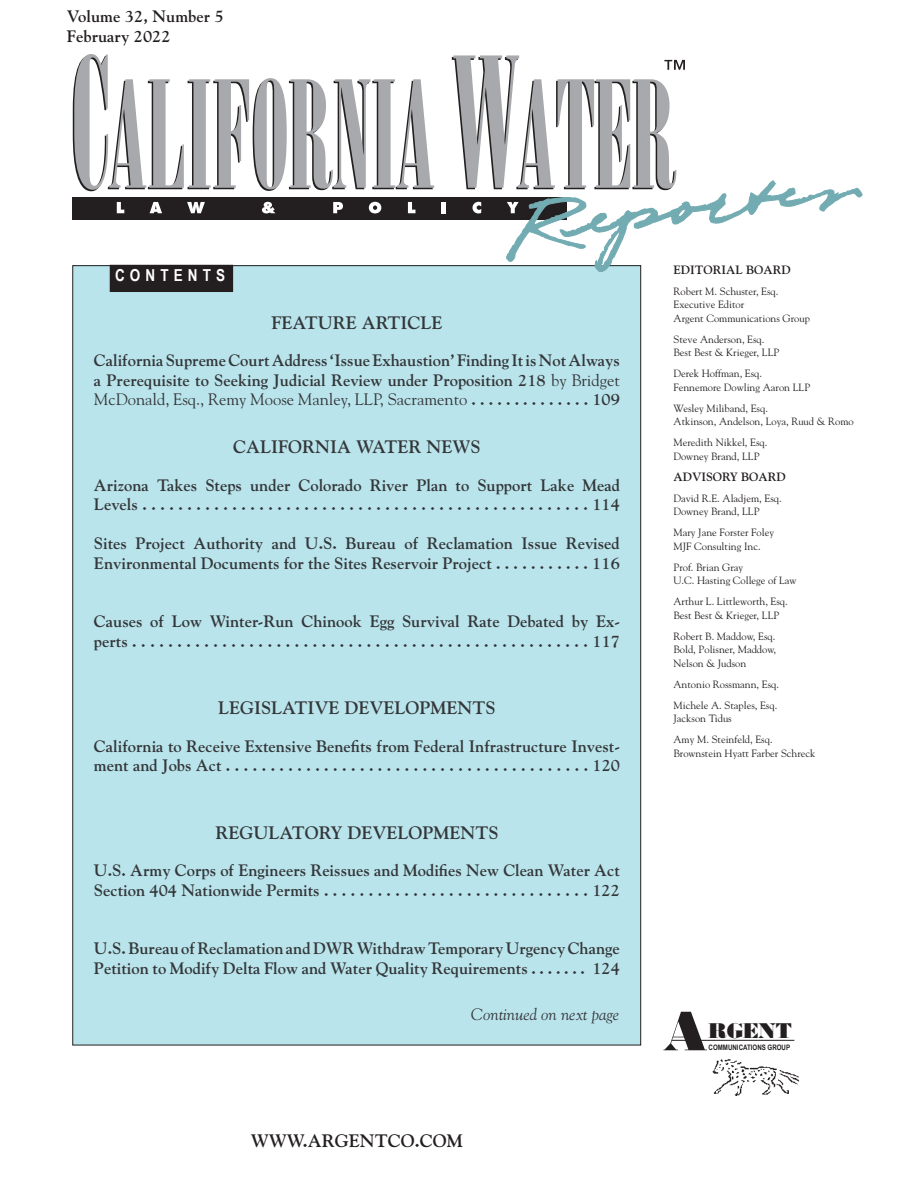
<style>
.page{position:relative;width:918px;height:1188px;background:#fff}
.page>*{position:absolute;margin:0;border:0;box-sizing:border-box;transform-origin:0 0}
.t1{font:800 54px "Bodoni";color:#231f20}
.t2{font:800 21px "Bodoni";color:#231f20}
.t3{font:700 18px "Goudy Std";color:#231f20}
.t4{font:700 16.5px/19.5px "Goudy Std";color:#231f20}
.t5{font:italic 16.5px "Goudy Std";color:#231f20}
.t6{font:700 16.5px "Arial Narrow";letter-spacing:.31em;color:#fff}
.t7{font:700 12px "Goudy Std";color:#231f20}
.t8{font:10.5px/13.5px "Goudy Std";color:#231f20}
.t9{font:700 7.5px "Arial Narrow";color:#231f20}
.s1{font-weight:400}
</style>
<div class="page">
<hr style="left:672px;top:1040px;width:122px;height:1px;background:#231f20">
<img style="left:712px;top:1059px;width:87px;height:37px">
<div style="left:73px;top:266px;width:568px;height:779px;background:#bae4eb"></div>
<svg style="left:73px;top:54px;width:361px;height:137px"></svg>
<div style="left:72px;top:197px;width:495px;height:22px;background:#231f20"></div>
<svg style="left:117px;top:202px;width:7px;height:11px"></svg>
<svg style="left:150px;top:202px;width:12px;height:11px"></svg>
<svg style="left:187px;top:202px;width:18px;height:11px"></svg>
<svg style="left:262px;top:202px;width:13px;height:11px"></svg>
<svg style="left:333px;top:202px;width:10px;height:11px"></svg>
<svg style="left:369px;top:202px;width:12px;height:11px"></svg>
<svg style="left:408px;top:202px;width:7px;height:11px"></svg>
<hr style="left:442px;top:202px;width:4px;height:11px;background:#fff">
<svg style="left:452px;top:55px;width:411px;height:218px"></svg>
<div style="left:110px;top:265px;width:123px;height:27px;background:#231f20"></div>
<p class="t4" style="left:67px;top:7px;width:159px">Volume 32, Number 5<br>February 2022</p>
<p class="t6" style="left:115px;top:263px;width:112px">CONTENTS</p>
<p class="t3" style="left:271px;top:312px;width:172px">FEATURE ARTICLE</p>
<p class="t4" style="left:94px;top:351px;width:528px;text-align:justify">California Supreme Court Address ‘Issue Exhaustion’ Finding It is Not Always a Prerequisite to Seeking Judicial Review under Proposition 218 <span class="s1">by Bridget McDonald, Esq., Remy Moose Manley, LLP, Sacramento</span> . . . . . . . . . . . . . . 109</p>
<p class="t3" style="left:233px;top:436px;width:249px">CALIFORNIA WATER NEWS</p>
<p class="t4" style="left:94px;top:475px;width:528px">Arizona Takes Steps under Colorado River Plan to Support Lake Mead<br>Levels . . . . . . . . . . . . . . . . . . . . . . . . . . . . . . . . . . . . . . . . . . . . . . . . . . 114</p>
<p class="t4" style="left:94px;top:534px;width:527px">Sites Project Authority and U.S. Bureau of Reclamation Issue Revised<br>Environmental Documents for the Sites Reservoir Project . . . . . . . . . . . 116</p>
<p class="t4" style="left:94px;top:612px;width:528px">Causes of Low Winter-Run Chinook Egg Survival Rate Debated by Ex&shy;perts . . . . . . . . . . . . . . . . . . . . . . . . . . . . . . . . . . . . . . . . . . . . . . . . . . . 117</p>
<p class="t3" style="left:218px;top:697px;width:279px">LEGISLATIVE DEVELOPMENTS</p>
<p class="t4" style="left:94px;top:736px;width:528px">California to Receive Extensive Benefits from Federal Infrastructure Invest&shy;ment and Jobs Act . . . . . . . . . . . . . . . . . . . . . . . . . . . . . . . . . . . . . . . . . 120</p>
<p class="t3" style="left:215px;top:822px;width:285px">REGULATORY DEVELOPMENTS</p>
<p class="t4" style="left:94px;top:861px;width:528px">U.S. Army Corps of Engineers Reissues and Modifies New Clean Water Act<br>Section 404 Nationwide Permits . . . . . . . . . . . . . . . . . . . . . . . . . . . . . . 122</p>
<p class="t4" style="left:94px;top:939px;width:527px">U.S. Bureau of Reclamation and DWR Withdraw Temporary Urgency Change<br>Petition to Modify Delta Flow and Water Quality Requirements . . . . . . . 124</p>
<p class="t5" style="left:471px;top:1004px;width:150px">Continued on next page</p>
<p class="t3" style="left:251px;top:1130px;width:214px">WWW.ARGENTCO.COM</p>
<p class="t7" style="left:674px;top:263px;width:119px">EDITORIAL BOARD</p>
<p class="t8" style="left:673px;top:284px;width:138px">Robert M. Schuster, Esq.<br>Executive Editor<br>Argent Communications Group</p>
<p class="t8" style="left:673px;top:332px;width:107px">Steve Anderson, Esq.<br>Best Best &amp; Krieger, LLP</p>
<p class="t8" style="left:673px;top:367px;width:138px">Derek Hoffman, Esq.<br>Fennemore Dowling Aaron LLP</p>
<p class="t8" style="left:673px;top:401px;width:182px">Wesley Miliband, Esq.<br>Atkinson, Andelson, Loya, Ruud &amp; Romo</p>
<p class="t8" style="left:673px;top:436px;width:95px">Meredith Nikkel, Esq.<br>Downey Brand, LLP</p>
<p class="t7" style="left:674px;top:470px;width:114px">ADVISORY BOARD</p>
<p class="t8" style="left:673px;top:491px;width:110px">David R.E. Aladjem, Esq.<br>Downey Brand, LLP</p>
<p class="t8" style="left:673px;top:526px;width:102px">Mary Jane Forster Foley<br>MJF Consulting Inc.</p>
<p class="t8" style="left:673px;top:560px;width:125px">Prof. Brian Gray<br>U.C. Hasting College of Law</p>
<p class="t8" style="left:673px;top:595px;width:116px">Arthur L. Littleworth, Esq.<br>Best Best &amp; Krieger, LLP</p>
<p class="t8" style="left:673px;top:629px;width:104px;text-align:justify">Robert B. Maddow, Esq.<br>Bold, Polisner, Maddow, Nelson &amp; Judson</p>
<p class="t8" style="left:673px;top:674px;width:107px;line-height:21px">Antonio Rossmann, Esq.<br>Michele A. Staples, Esq.</p>
<p class="t8" style="left:673px;top:708px;width:101px;line-height:21px">Jackson Tidus<br>Amy M. Steinfeld, Esq.</p>
<p class="t8" style="left:673px;top:746px;width:144px">Brownstein Hyatt Farber Schreck</p>
<h1 class="t1" style="left:662px;top:996px;width:46px">A</h1>
<p class="t2" style="left:708px;top:1017px;width:85px">RGENT</p>
<p class="t9" style="left:709px;top:1042px;width:83px">COMMUNICATIONS GROUP</p>
</div>
